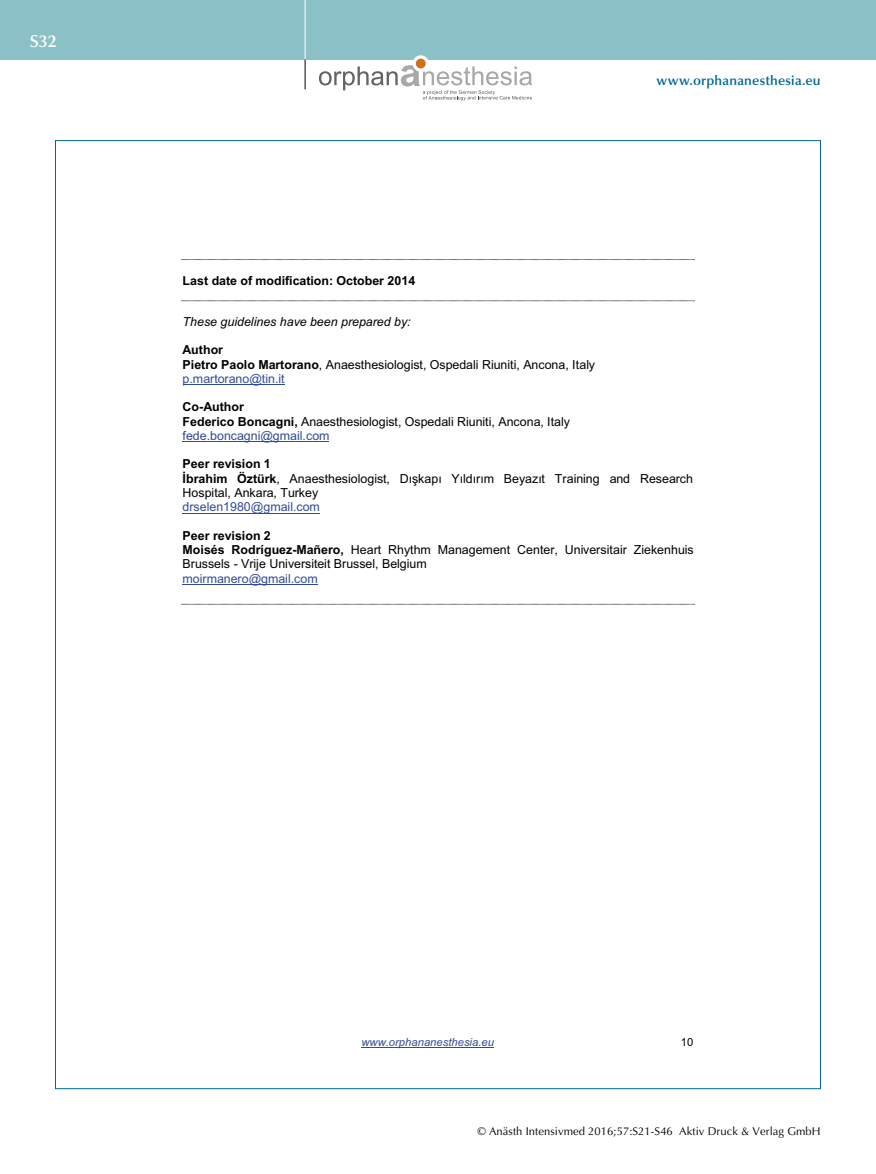
<style>
.page{position:relative;width:876px;height:1174px;background:#fff}
.page>*{position:absolute;margin:0;border:0;box-sizing:border-box;transform-origin:0 0}
.t1{font:600 17.25px "Optima";color:#fff}
.t2{font:600 13.5px "Optima";letter-spacing:.015em;color:#006796}
.t3{font:12.45px/14.2px "Arial";color:#000}
.t4{font:12.45px/14.2px "Arial";color:#000}
.t5{font:12.45px "Arial";color:#314a97}
.t6{font:700 12.45px "Arial";color:#000}
.t7{font:italic 12.45px "Arial";color:#000}
.t8{font:11.25px "Optima";letter-spacing:.005em;color:#000}
.t9{font:italic 11.25px "Arial";color:#314a97}
.t10{font:11.25px "Arial";color:#000}
.s1{font-weight:700}
.s2{color:#314a97}
.s3{font-style:inherit}
</style>
<div class="page">
<div style="left:0;top:0;width:876px;height:60px;background:#8bc0c7"></div>
<hr style="left:305px;top:0;width:1px;height:60px;background:#fff">
<svg style="left:305px;top:60px;width:1px;height:29px"></svg>
<svg style="left:412px;top:55px;width:17px;height:17px"></svg>
<div style="left:416px;top:59px;width:10px;height:9px;background:#d17018;border-radius:50%"></div>
<svg style="left:319px;top:65px;width:213px;height:35px"></svg>
<hr style="left:361px;top:1047px;width:133px;height:1px;background:#314a97">
<svg style="left:181px;top:259px;width:514px;height:1px"></svg>
<svg style="left:181px;top:300px;width:514px;height:1px"></svg>
<hr style="left:183px;top:384px;width:102px;height:1px;background:#314a97">
<hr style="left:183px;top:441px;width:146px;height:1px;background:#314a97">
<hr style="left:183px;top:512px;width:137px;height:1px;background:#314a97">
<hr style="left:183px;top:584px;width:135px;height:1px;background:#314a97">
<svg style="left:181px;top:604px;width:514px;height:1px"></svg>
<h1 class="t1" style="left:30px;top:31px;width:29px">S32</h1>
<p class="t2" style="left:656px;top:73px;width:166px">www.orphananesthesia.eu</p>
<p class="t6" style="left:183px;top:272px;width:234px">Last date of modification: October 2014</p>
<p class="t7" style="left:183px;top:313px;width:229px">These guidelines have been prepared by:</p>
<p class="t3" style="left:183px;top:343px;width:414px"><span class="s1">Author<br>Pietro Paolo Martorano</span>, Anaesthesiologist, Ospedali Riuniti, Ancona, Italy <span class="s2">p.martorano@tin.it</span></p>
<p class="t3" style="left:183px;top:400px;width:389px"><span class="s1">Co-Author<br>Federico Boncagni,</span> Anaesthesiologist, Ospedali Riuniti, Ancona, Italy <span class="s2">fede.boncagni@gmail.com</span></p>
<p class="t4" style="left:183px;top:457px;width:512px"><span class="s1">Peer revision 1<br></span><span class="s1">İbrahim Öztürk</span>, Anaesthesiologist, Dışkapı Yıldırım Beyazıt Training and Research<br><span class="s3">Hospital, Ankara, Turkey</span></p>
<p class="t5" style="left:183px;top:499px;width:139px">drselen1980@gmail.com</p>
<p class="t3" style="left:183px;top:528px;width:513px"><span class="s1">Peer revision 2<br>Moisés Rodríguez-Mañero,</span> Heart Rhythm Management Center, Universitair Ziekenhuis<br>Brussels - Vrije Universiteit Brussel, Belgium</p>
<p class="t5" style="left:183px;top:570px;width:137px">moirmanero@gmail.com</p>
<p class="t9" style="left:361px;top:1035px;width:134px">www.orphananesthesia.eu</p>
<p class="t10" style="left:681px;top:1035px;width:14px">10</p>
<p class="t8" style="left:477px;top:1125px;width:345px">© Anästh Intensivmed 2016;57:S21-S46 Aktiv Druck &amp; Verlag GmbH</p>
</div>
